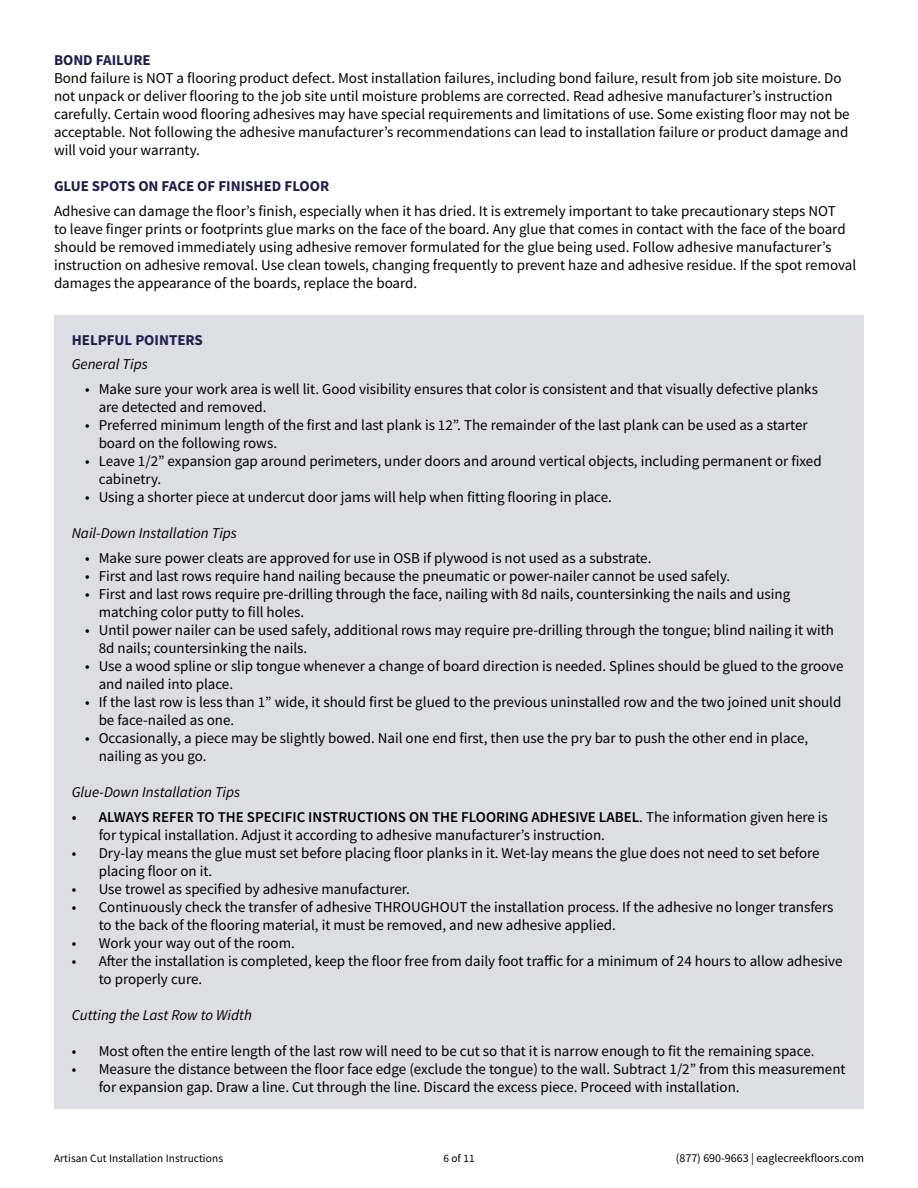
<style>
.page{position:relative;width:918px;height:1188px;background:#fff}
.page>*{position:absolute;margin:0;border:0;box-sizing:border-box;transform-origin:0 0}
.t1{font:15px/18px "Source Sans Pro";color:#000}
.t2{font:italic 15px "Source Sans Pro";color:#000}
.t3{font:700 15px "Source Sans Pro";color:#1c1e4d}
.t4{font:12px "Source Sans Pro";color:#000}
.t5{font:11.25px "Source Sans Pro";letter-spacing:.01em;color:#000}
.s1{font-weight:600}
</style>
<div class="page">
<div style="left:54px;top:316px;width:810px;height:793px;background:#dddde4"></div>
<p class="t3" style="left:54px;top:50px;width:98px">BOND FAILURE</p>
<p class="t1" style="left:54px;top:69px;width:797px">Bond failure is NOT a flooring product defect. Most installation failures, including bond failure, result from job site moisture. Do not unpack or deliver flooring to the job site until moisture problems are corrected. Read adhesive manufacturer’s instruction carefully. Certain wood flooring adhesives may have special requirements and limitations of use. Some existing floor may not be acceptable. Not following the adhesive manufacturer’s recommendations can lead to installation failure or product damage and will void your warranty.</p>
<p class="t3" style="left:54px;top:176px;width:277px">GLUE SPOTS ON FACE OF FINISHED FLOOR</p>
<p class="t1" style="left:54px;top:202px;width:804px">Adhesive can damage the floor’s finish, especially when it has dried. It is extremely important to take precautionary steps NOT<br>to leave finger prints or footprints glue marks on the face of the board. Any glue that comes in contact with the face of the board should be removed immediately using adhesive remover formulated for the glue being used. Follow adhesive manufacturer’s instruction on adhesive removal. Use clean towels, changing frequently to prevent haze and adhesive residue. If the spot removal damages the appearance of the boards, replace the board.</p>
<p class="t3" style="left:72px;top:329px;width:133px">HELPFUL POINTERS</p>
<p class="t2" style="left:72px;top:355px;width:78px">General Tips</p>
<p class="t1" style="left:99px;top:380px;width:721px;text-indent:-14px">• Make sure your work area is well lit. Good visibility ensures that color is consistent and that visually defective planks are detected and removed.</p>
<p class="t1" style="left:99px;top:416px;width:711px;text-indent:-14px">• Preferred minimum length of the first and last plank is 12”. The remainder of the last plank can be used as a starter board on the following rows.</p>
<p class="t1" style="left:99px;top:452px;width:725px;text-indent:-14px">• Leave 1/2” expansion gap around perimeters, under doors and around vertical objects, including permanent or fixed cabinetry.</p>
<p class="t1" style="left:85px;top:488px;width:528px">• Using a shorter piece at undercut door jams will help when fitting flooring in place.</p>
<p class="t2" style="left:72px;top:524px;width:167px">Nail-Down Installation Tips</p>
<p class="t1" style="left:85px;top:549px;width:568px">• Make sure power cleats are approved for use in OSB if plywood is not used as a substrate.</p>
<p class="t1" style="left:85px;top:567px;width:647px">• First and last rows require hand nailing because the pneumatic or power-nailer cannot be used safely.</p>
<p class="t1" style="left:99px;top:585px;width:693px;text-indent:-14px">• First and last rows require pre-drilling through the face, nailing with 8d nails, countersinking the nails and using matching color putty to fill holes.</p>
<p class="t1" style="left:99px;top:621px;width:737px;text-indent:-14px">• Until power nailer can be used safely, additional rows may require pre-drilling through the tongue; blind nailing it with<br>8d nails; countersinking the nails.</p>
<p class="t1" style="left:99px;top:657px;width:746px;text-indent:-14px">• Use a wood spline or slip tongue whenever a change of board direction is needed. Splines should be glued to the groove and nailed into place.</p>
<p class="t1" style="left:99px;top:693px;width:744px;text-indent:-14px">• If the last row is less than 1” wide, it should first be glued to the previous uninstalled row and the two joined unit should be face-nailed as one.</p>
<p class="t1" style="left:99px;top:729px;width:711px;text-indent:-14px">• Occasionally, a piece may be slightly bowed. Nail one end first, then use the pry bar to push the other end in place, nailing as you go.</p>
<p class="t2" style="left:72px;top:782px;width:170px">Glue-Down Installation Tips</p>
<p class="t1" style="left:99px;top:808px;width:731px;text-indent:-27px"><span class="s1">• ALWAYS REFER TO THE SPECIFIC INSTRUCTIONS ON THE FLOORING ADHESIVE LABEL</span>. The information given here is for typical installation. Adjust it according to adhesive manufacturer’s instruction.</p>
<p class="t1" style="left:99px;top:844px;width:723px;text-indent:-27px">• Dry-lay means the glue must set before placing floor planks in it. Wet-lay means the glue does not need to set before placing floor on it.</p>
<p class="t1" style="left:72px;top:880px;width:340px">• Use trowel as specified by adhesive manufacturer.</p>
<p class="t1" style="left:99px;top:898px;width:736px;text-indent:-27px">• Continuously check the transfer of adhesive THROUGHOUT the installation process. If the adhesive no longer transfers to the back of the flooring material, it must be removed, and new adhesive applied.</p>
<p class="t1" style="left:72px;top:934px;width:225px">• Work your way out of the room.</p>
<p class="t1" style="left:99px;top:952px;width:745px;text-indent:-27px">• After the installation is completed, keep the floor free from daily foot traffic for a minimum of 24 hours to allow adhesive to properly cure.</p>
<p class="t2" style="left:72px;top:1005px;width:182px">Cutting the Last Row to Width</p>
<p class="t1" style="left:72px;top:1042px;width:744px">• Most often the entire length of the last row will need to be cut so that it is narrow enough to fit the remaining space.</p>
<p class="t1" style="left:99px;top:1060px;width:748px;text-indent:-27px">• Measure the distance between the floor face edge (exclude the tongue) to the wall. Subtract 1/2” from this measurement for expansion gap. Draw a line. Cut through the line. Discard the excess piece. Proceed with installation.</p>
<p class="t5" style="left:54px;top:1151px;width:171px">Artisan Cut Installation Instructions</p>
<p class="t5" style="left:443px;top:1151px;width:33px">6 of 11</p>
<p class="t4" style="left:676px;top:1151px;width:190px">(877) 690-9663 | eaglecreekfloors.com</p>
</div>
